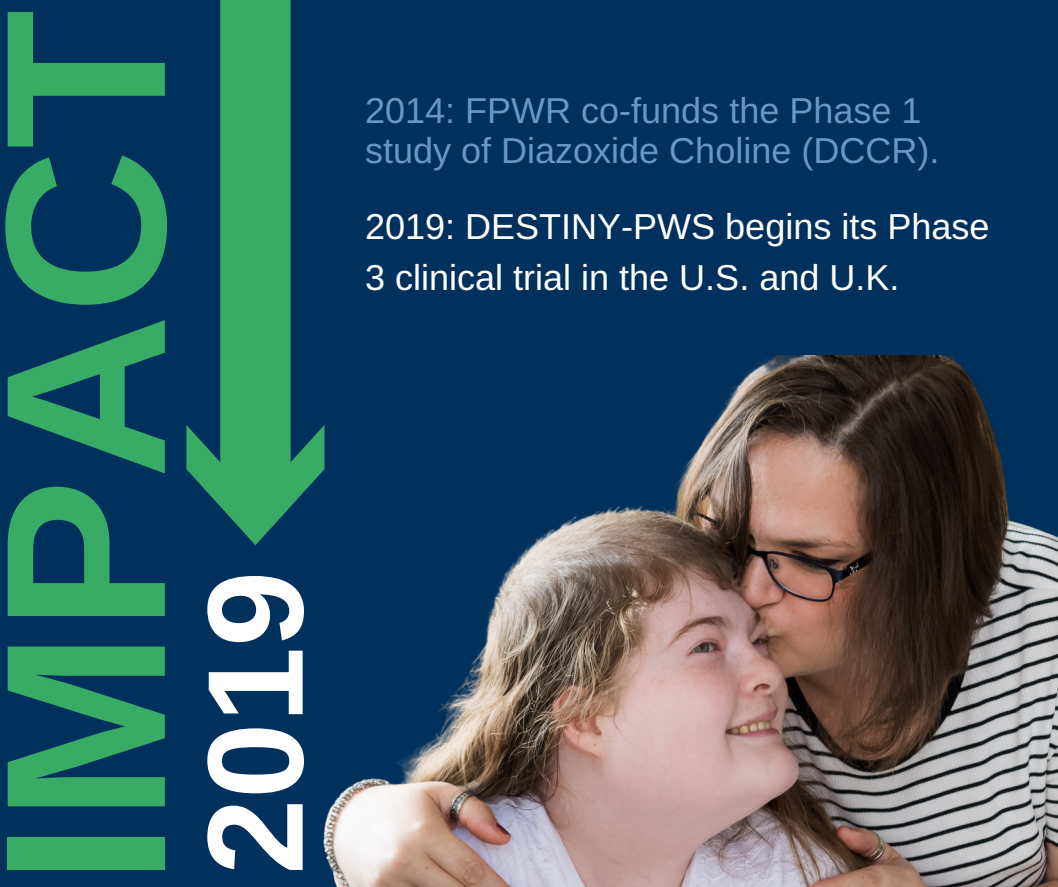
<style>
.page{position:relative;width:1058px;height:887px;background:#fff}
.page>*{position:absolute;margin:0;border:0;box-sizing:border-box;transform-origin:0 0}
.t1{font:700 228.45px "Arimo";color:#38ab65}
.t2{font:700 136.5px "Arimo";color:#fff}
.t3{font:36px/50.1px "Arimo";color:#fff}
.t4{font:36px/40.2px "Arimo";color:#6699c2}
</style>
<div class="page">
<div style="left:0;top:0;width:1058px;height:886px;background:#00305c"></div>
<img style="left:323px;top:355px;width:735px;height:531px">
<svg style="left:186px;top:0;width:138px;height:545px;fill:#38ab65"></svg>
<h1 class="t1" style="left:-42px;top:884px;width:876px;rotate:-90deg">IMPACT</h1>
<h2 class="t2" style="left:179px;top:874px;width:305px;rotate:-90deg">2019</h2>
<p class="t4" style="left:365px;top:90px;width:576px">2014: FPWR co-funds the Phase 1 study of Diazoxide Choline (DCCR).</p>
<p class="t3" style="left:365px;top:202px;width:626px">2019: DESTINY-PWS begins its Phase<br>3 clinical trial in the U.S. and U.K.</p>
</div>
